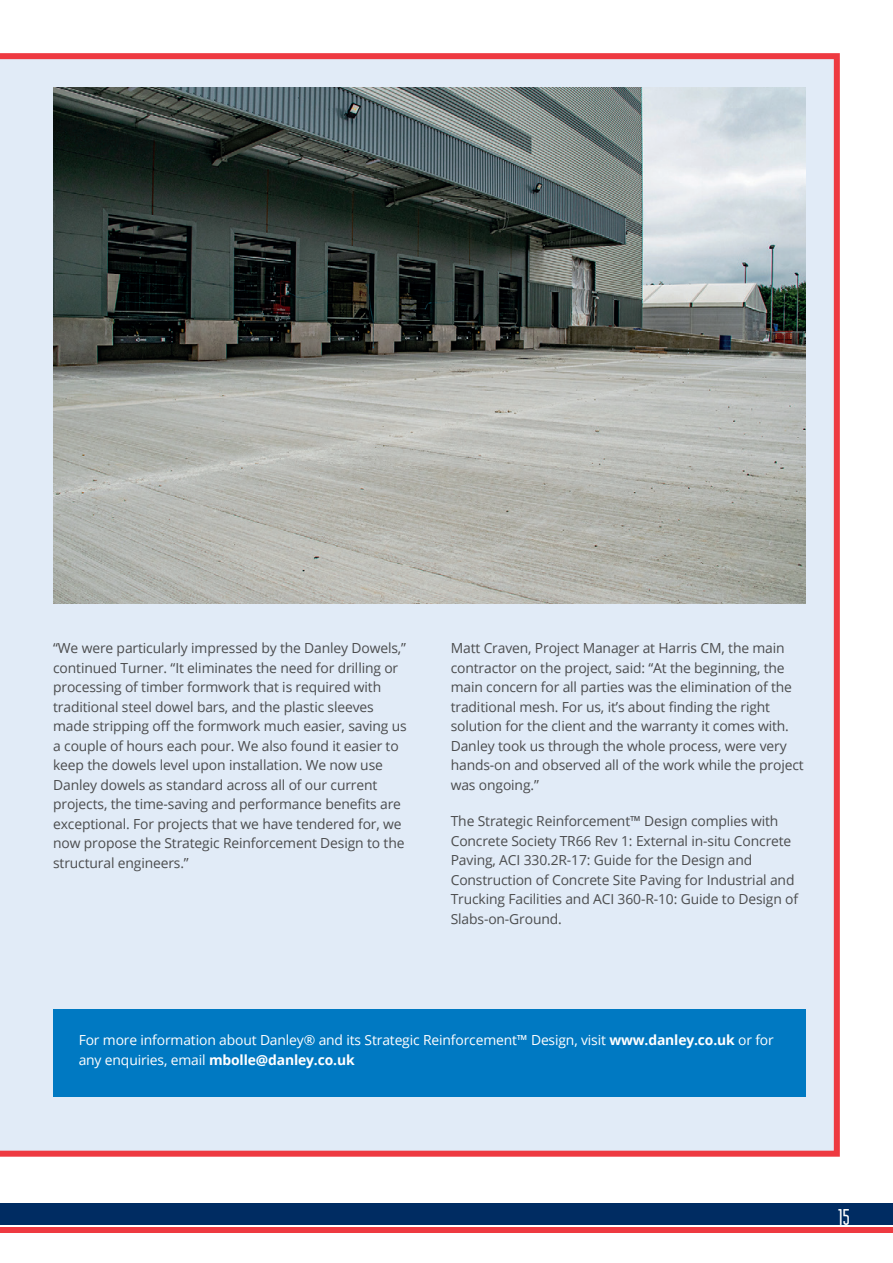
<style>
.page{position:relative;width:893px;height:1263px;background:#fff}
.page>*{position:absolute;margin:0;border:0;box-sizing:border-box;transform-origin:0 0}
.t1{font:condensed 24px "Blanch";color:#fff}
.t2{font:13.8px/19.5px "Open Sans";letter-spacing:-.01em;color:#4b4c4d}
.t3{font:13.8px/19.5px "Open Sans";letter-spacing:-.01em;color:#fff}
.s1{font-weight:700}
</style>
<div class="page">
<div style="left:0;top:1203px;width:893px;height:22px;background:#002c62"></div>
<div style="left:0;top:1227px;width:893px;height:6px;background:#ee3a41"></div>
<div style="left:0;top:53px;width:840px;height:1104px;background:#e1ebf7"></div>
<img style="left:53px;top:87px;width:753px;height:516px">
<div style="left:53px;top:1009px;width:753px;height:88px;background:#0079c2"></div>
<p class="t2" style="left:53px;top:638px;width:355px">“We were particularly impressed by the Danley Dowels,” continued Turner. “It eliminates the need for drilling or processing of timber formwork that is required with traditional steel dowel bars, and the plastic sleeves made stripping off the formwork much easier, saving us a couple of hours each pour. We also found it easier to keep the dowels level upon installation. We now use Danley dowels as standard across all of our current projects, the time-saving and performance benefits are exceptional. For projects that we have tendered for, we now propose the Strategic Reinforcement Design to the structural engineers.”</p>
<p class="t2" style="left:451px;top:638px;width:354px">Matt Craven, Project Manager at Harris CM, the main contractor on the project, said: “At the beginning, the main concern for all parties was the elimination of the traditional mesh. For us, it’s about finding the right solution for the client and the warranty it comes with.<br>Danley took us through the whole process, were very hands-on and observed all of the work while the project was ongoing.”</p>
<p class="t2" style="left:451px;top:811px;width:349px">The Strategic Reinforcement™ Design complies with Concrete Society TR66 Rev 1: External in-situ Concrete Paving, ACI 330.2R-17: Guide for the Design and Construction of Concrete Site Paving for Industrial and Trucking Facilities and ACI 360-R-10: Guide to Design of Slabs-on-Ground.</p>
<p class="t3" style="left:79px;top:1030px;width:697px">For more information about Danley® and its Strategic Reinforcement™ Design, visit <span class="s1">www.danley.co.uk</span> or for any enquiries, email <span class="s1">mbolle@danley.co.uk</span></p>
<h1 class="t1" style="left:838px;top:1204px;width:14px">15</h1>
</div>
